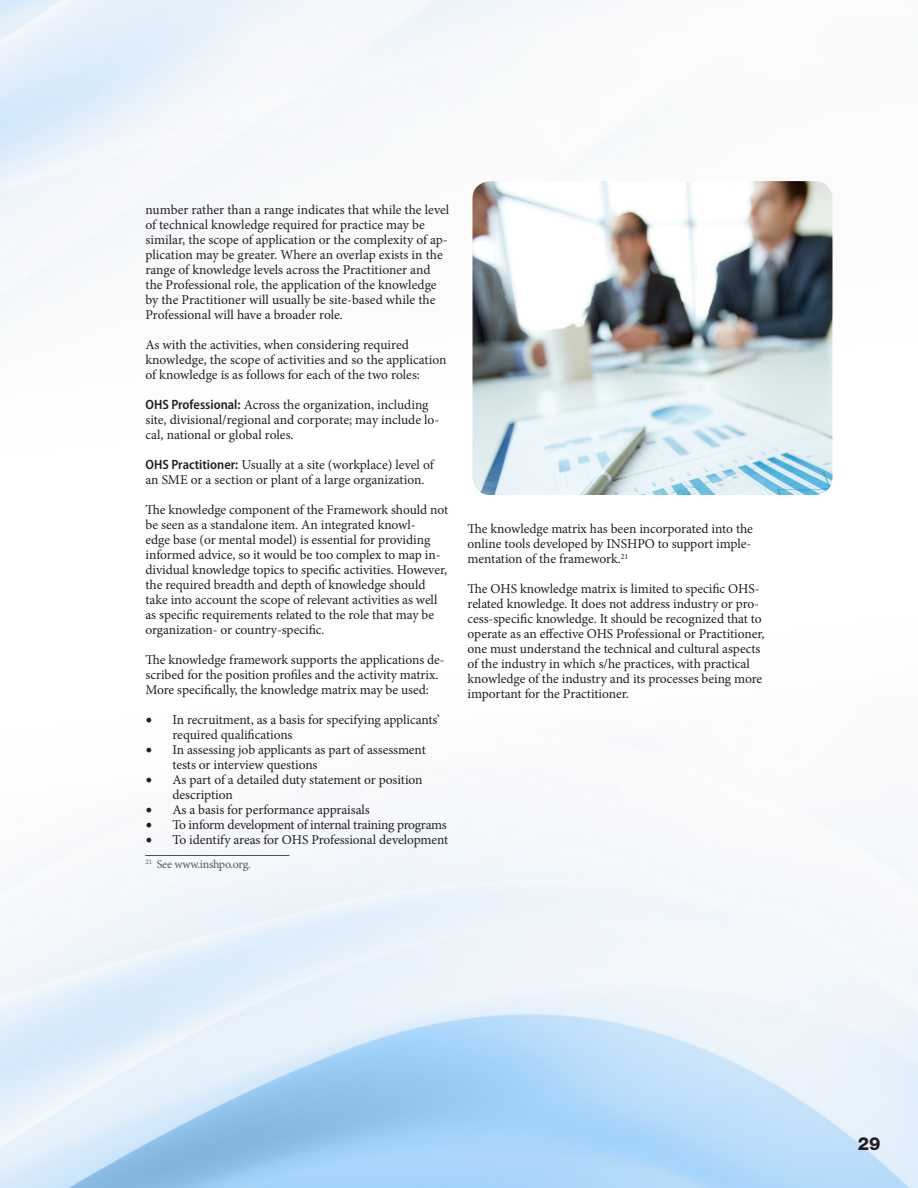
<style>
.page{position:relative;width:918px;height:1188px;background:#fff}
.page>*{position:absolute;margin:0;border:0;box-sizing:border-box;transform-origin:0 0}
.t1{font:800 18px "Helvetica Neue LT Std";color:#231f20}
.t2{font:15px "Minion Pro";color:#231f20}
.t3{font:13.5px/15px "Minion Pro";letter-spacing:-.005em;color:#231f20}
.t4{font:12px "Minion Pro";letter-spacing:-.025em;color:#57585a}
.s1{font-family:"Myriad Pro";font-weight:600;font-stretch:semi-condensed}
.s2{font-size:18px}
</style>
<div class="page">
<img style="left:472px;top:181px;width:360px;height:314px">
<p class="t3" style="left:146px;top:202px;width:305px">number rather than a range indicates that while the level of technical knowledge required for practice may be similar, the scope of application or the complexity of ap&shy;plication may be greater. Where an overlap exists in the range of knowledge levels across the Practitioner and the Professional role, the application of the knowledge by the Practitioner will usually be site-based while the Professional will have a broader role.</p>
<p class="t3" style="left:146px;top:337px;width:303px">As with the activities, when considering required knowledge, the scope of activities and so the application of knowledge is as follows for each of the two roles:</p>
<p class="t3" style="left:146px;top:397px;width:295px"><span class="s1">OHS Professional:</span> Across the organization, including site, divisional/regional and corporate; may include lo&shy;cal, national or global roles.</p>
<p class="t3" style="left:146px;top:457px;width:290px"><span class="s1">OHS Practitioner:</span> Usually at a site (workplace) level of an SME or a section or plant of a large organization.</p>
<p class="t3" style="left:146px;top:502px;width:304px">The knowledge component of the Framework should not be seen as a standalone item. An integrated knowl-<br>edge base (or mental model) is essential for providing informed advice, so it would be too complex to map in&shy;dividual knowledge topics to specific activities. However, the required breadth and depth of knowledge should take into account the scope of relevant activities as well as specific requirements related to the role that may be organization- or country-specific.</p>
<p class="t3" style="left:146px;top:652px;width:301px">The knowledge framework supports the applications de&shy;scribed for the position profiles and the activity matrix.<br>More specifically, the knowledge matrix may be used:</p>
<p class="t3" style="left:172px;top:712px;width:269px;text-indent:-27px"><span class="s2">•</span> In recruitment, as a basis for specifying applicants’ required qualifications</p>
<p class="t3" style="left:172px;top:742px;width:255px;text-indent:-27px"><span class="s2">•</span> In assessing job applicants as part of assessment tests or interview questions</p>
<p class="t3" style="left:172px;top:772px;width:252px;text-indent:-27px"><span class="s2">•</span> As part of a detailed duty statement or position description</p>
<p class="t3" style="left:146px;top:802px;width:226px"><span class="s2">•</span> As a basis for performance appraisals</p>
<p class="t3" style="left:146px;top:817px;width:303px"><span class="s2">•</span> To inform development of internal training programs</p>
<p class="t3" style="left:146px;top:832px;width:304px"><span class="s2">•</span> To identify areas for OHS Professional development</p>
<p class="t2" style="left:146px;top:840px;width:146px">____________________</p>
<p class="t4" style="left:146px;top:856px;width:107px"><sup>21</sup> See www.inshpo.org.</p>
<p class="t3" style="left:468px;top:522px;width:287px">The knowledge matrix has been incorporated into the online tools developed by INSHPO to support imple&shy;mentation of the framework.<sup>21</sup></p>
<p class="t3" style="left:468px;top:582px;width:298px">The OHS knowledge matrix is limited to specific OHS&shy;related knowledge. It does not address industry or pro&shy;cess-specific knowledge. It should be recognized that to operate as an effective OHS Professional or Practitioner, one must understand the technical and cultural aspects of the industry in which s/he practices, with practical knowledge of the industry and its processes being more important for the Practitioner.</p>
<h1 class="t1" style="left:858px;top:1132px;width:24px">29</h1>
</div>
